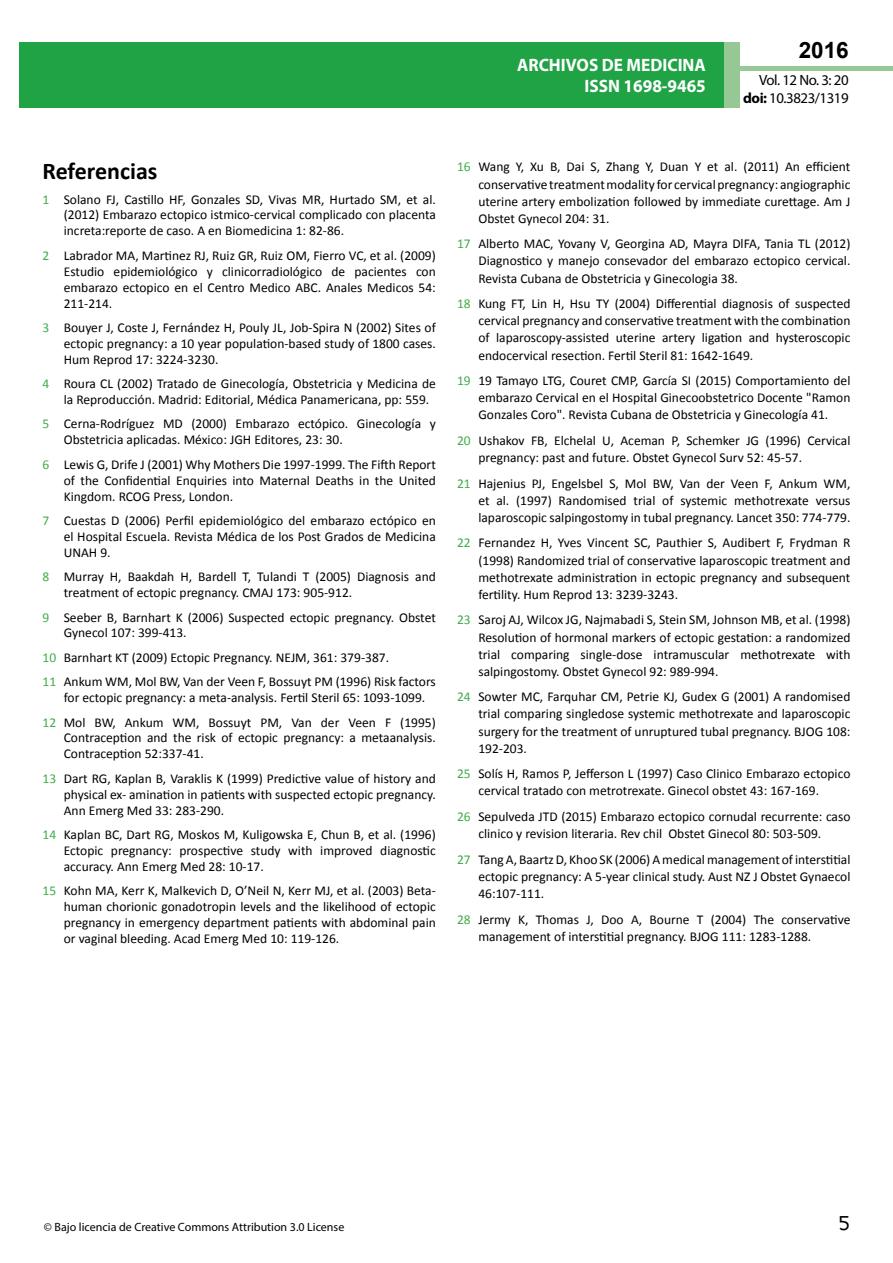
<style>
.page{position:relative;width:893px;height:1263px;background:#fff}
.page>*{position:absolute;margin:0;border:0;box-sizing:border-box;transform-origin:0 0}
.t1{font:25.5px "Tunga";color:#000}
.t2{font:700 24px "Calibri";color:#000}
.t3{font:700 22.5px "Arial";color:#000}
.t4{font:700 18px/21.6px "Myriad Pro";color:#fff;text-align:right;scale:.96 1}
.t5{font:14.85px/17.9px "Myriad Pro";letter-spacing:-.03em;color:#000;text-align:right}
.t6{font:13.5px/17.1px "Calibri";color:#000;text-align:justify}
.t7{font:12px "Myriad Pro";color:#000}
.s1{font-weight:700}
.s2{color:#41ad49}
</style>
<div class="page">
<div style="left:722px;top:66px;width:171px;height:5px;background:#96c996"></div>
<div style="left:19px;top:42px;width:706px;height:66px;background:#1fa345"></div>
<div style="left:725px;top:42px;width:15px;height:66px;background:#96c896"></div>
<h3 class="t4" style="left:517px;top:53px;width:198px">ARCHIVOS DE MEDICINA<br>ISSN 1698-9465</h3>
<h3 class="t3" style="left:799px;top:35px;width:52px">2016</h3>
<p class="t5" style="left:743px;top:71px;width:107px">Vol. 12 No. 3: 20 <span class="s1">doi:</span> 10.3823/1319</p>
<h2 class="t2" style="left:43px;top:156px;width:116px">Referencias</h2>
<p class="t6" style="left:64px;top:191px;width:374px;line-height:15.9px;text-indent:-21px"><span class="s2">1</span> Solano FJ, Castillo HF, Gonzales SD, Vivas MR, Hurtado SM, et al. (2012) Embarazo ectopico istmico-cervical complicado con placenta increta:reporte de caso. A en Biomedicina 1: 82-86.</p>
<p class="t6" style="left:64px;top:247px;width:374px;line-height:15.9px;text-indent:-21px"><span class="s2">2</span> Labrador MA, Martinez RJ, Ruiz GR, Ruiz OM, Fierro VC, et al. (2009)<br>Estudio epidemiológico y clinicorradiológico de pacientes con embarazo ectopico en el Centro Medico ABC. Anales Medicos 54:<br>211-214.</p>
<p class="t6" style="left:64px;top:320px;width:374px;line-height:15.9px;text-indent:-21px"><span class="s2">3</span> Bouyer J, Coste J, Fernández H, Pouly JL, Job-Spira N (2002) Sites of ectopic pregnancy: a 10 year population-based study of 1800 cases.<br>Hum Reprod 17: 3224-3230.</p>
<p class="t6" style="left:64px;top:376px;width:374px;line-height:15.9px;text-indent:-21px"><span class="s2">4</span> Roura CL (2002) Tratado de Ginecología, Obstetricia y Medicina de la Reproducción. Madrid: Editorial, Médica Panamericana, pp: 559.</p>
<p class="t6" style="left:64px;top:416px;width:374px;line-height:15.9px;text-indent:-21px"><span class="s2">5</span> Cerna-Rodríguez MD (2000) Embarazo ectópico. Ginecología y<br>Obstetricia aplicadas. México: JGH Editores, 23: 30.</p>
<p class="t6" style="left:64px;top:456px;width:374px;line-height:15.9px;text-indent:-21px"><span class="s2">6</span> Lewis G, Drife J (2001) Why Mothers Die 1997-1999. The Fifth Report of the Confidential Enquiries into Maternal Deaths in the United Kingdom. RCOG Press, London.</p>
<p class="t6" style="left:64px;top:513px;width:374px;line-height:15.9px;text-indent:-21px"><span class="s2">7</span> Cuestas D (2006) Perfil epidemiológico del embarazo ectópico en el Hospital Escuela. Revista Médica de los Post Grados de Medicina UNAH 9.</p>
<p class="t6" style="left:64px;top:569px;width:374px;line-height:15.9px;text-indent:-21px"><span class="s2">8</span> Murray H, Baakdah H, Bardell T, Tulandi T (2005) Diagnosis and treatment of ectopic pregnancy. CMAJ 173: 905-912.</p>
<p class="t6" style="left:64px;top:609px;width:374px;line-height:15.9px;text-indent:-21px"><span class="s2">9</span> Seeber B, Barnhart K (2006) Suspected ectopic pregnancy. Obstet<br>Gynecol 107: 399-413.</p>
<p class="t6" style="left:43px;top:645px;width:395px;line-height:24.5px"><span class="s2">10</span> Barnhart KT (2009) Ectopic Pregnancy. NEJM, 361: 379-387.<br><span class="s2">11</span> Ankum WM, Mol BW, Van der Veen F, Bossuyt PM (1996) Risk factors</p>
<p class="t6" style="left:43px;top:685px;width:395px;line-height:24.5px;text-indent:21px">for ectopic pregnancy: a meta-analysis. Fertil Steril 65: 1093-1099.<br><span class="s2">12</span> Mol BW, Ankum WM, Bossuyt PM, Van der Veen F (1995)</p>
<p class="t6" style="left:64px;top:730px;width:374px;line-height:15.9px">Contraception and the risk of ectopic pregnancy: a metaanalysis.<br>Contraception 52:337-41.</p>
<p class="t6" style="left:64px;top:770px;width:374px;line-height:15.9px;text-indent:-21px"><span class="s2">13</span> Dart RG, Kaplan B, Varaklis K (1999) Predictive value of history and physical ex- amination in patients with suspected ectopic pregnancy.<br>Ann Emerg Med 33: 283-290.</p>
<p class="t6" style="left:64px;top:827px;width:374px;line-height:15.9px;text-indent:-21px"><span class="s2">14</span> Kaplan BC, Dart RG, Moskos M, Kuligowska E, Chun B, et al. (1996)<br>Ectopic pregnancy: prospective study with improved diagnostic accuracy. Ann Emerg Med 28: 10-17.</p>
<p class="t6" style="left:64px;top:883px;width:374px;line-height:15.9px;text-indent:-21px"><span class="s2">15</span> Kohn MA, Kerr K, Malkevich D, O’Neil N, Kerr MJ, et al. (2003) Beta&shy;human chorionic gonadotropin levels and the likelihood of ectopic pregnancy in emergency department patients with abdominal pain or vaginal bleeding. Acad Emerg Med 10: 119-126.</p>
<p class="t6" style="left:478px;top:158px;width:374px;text-indent:-21px"><span class="s2">16</span> Wang Y, Xu B, Dai S, Zhang Y, Duan Y et al. (2011) An efficient conservative treatment modality for cervical pregnancy: angiographic uterine artery embolization followed by immediate curettage. Am J Obstet Gynecol 204: 31.</p>
<p class="t6" style="left:478px;top:235px;width:374px;text-indent:-21px"><span class="s2">17</span> Alberto MAC, Yovany V, Georgina AD, Mayra DlFA, Tania TL (2012)<br>Diagnostico y manejo consevador del embarazo ectopico cervical.<br>Revista Cubana de Obstetricia y Ginecologia 38.</p>
<p class="t6" style="left:478px;top:295px;width:374px;text-indent:-21px"><span class="s2">18</span> Kung FT, Lin H, Hsu TY (2004) Differential diagnosis of suspected cervical pregnancy and conservative treatment with the combination of laparoscopy-assisted uterine artery ligation and hysteroscopic endocervical resection. Fertil Steril 81: 1642-1649.</p>
<p class="t6" style="left:478px;top:372px;width:374px;text-indent:-21px"><span class="s2">19</span> 19 Tamayo LTG, Couret CMP, García SI (2015) Comportamiento del embarazo Cervical en el Hospital Ginecoobstetrico Docente "Ramon Gonzales Coro". Revista Cubana de Obstetricia y Ginecología 41.</p>
<p class="t6" style="left:478px;top:432px;width:374px;text-indent:-21px"><span class="s2">20</span> Ushakov FB, Elchelal U, Aceman P, Schemker JG (1996) Cervical pregnancy: past and future. Obstet Gynecol Surv 52: 45-57.</p>
<p class="t6" style="left:478px;top:475px;width:374px;text-indent:-21px"><span class="s2">21</span> Hajenius PJ, Engelsbel S, Mol BW, Van der Veen F, Ankum WM, et al. (1997) Randomised trial of systemic methotrexate versus laparoscopic salpingostomy in tubal pregnancy. Lancet 350: 774-779.</p>
<p class="t6" style="left:478px;top:534px;width:374px;text-indent:-21px"><span class="s2">22</span> Fernandez H, Yves Vincent SC, Pauthier S, Audibert F, Frydman R (1998) Randomized trial of conservative laparoscopic treatment and methotrexate administration in ectopic pregnancy and subsequent fertility. Hum Reprod 13: 3239-3243.</p>
<p class="t6" style="left:478px;top:611px;width:374px;text-indent:-21px"><span class="s2">23</span> Saroj AJ, Wilcox JG, Najmabadi S, Stein SM, Johnson MB, et al. (1998)<br>Resolution of hormonal markers of ectopic gestation: a randomized trial comparing single-dose intramuscular methotrexate with salpingostomy. Obstet Gynecol 92: 989-994.</p>
<p class="t6" style="left:478px;top:688px;width:374px;text-indent:-21px"><span class="s2">24</span> Sowter MC, Farquhar CM, Petrie KJ, Gudex G (2001) A randomised trial comparing singledose systemic methotrexate and laparoscopic surgery for the treatment of unruptured tubal pregnancy. BJOG 108:<br>192-203.</p>
<p class="t6" style="left:478px;top:765px;width:374px;text-indent:-21px"><span class="s2">25</span> Solís H, Ramos P, Jefferson L (1997) Caso Clinico Embarazo ectopico cervical tratado con metrotrexate. Ginecol obstet 43: 167-169.</p>
<p class="t6" style="left:457px;top:808px;width:395px;text-align:center"><span class="s2">26</span> Sepulveda JTD (2015) Embarazo ectopico cornudal recurrente: caso clinico y revision literaria. Rev chil Obstet Ginecol 80: 503-509.</p>
<p class="t6" style="left:478px;top:851px;width:374px;text-indent:-21px"><span class="s2">27</span> Tang A, Baartz D, Khoo SK (2006) A medical management of interstitial ectopic pregnancy: A 5-year clinical study. Aust NZ J Obstet Gynaecol 46:107-111.</p>
<p class="t6" style="left:478px;top:910px;width:374px;text-indent:-21px"><span class="s2">28</span> Jermy K, Thomas J, Doo A, Bourne T (2004) The conservative management of interstitial pregnancy. BJOG 111: 1283-1288.</p>
<p class="t7" style="left:44px;top:1220px;width:302px">© Bajo licencia de Creative Commons Attribution 3.0 License</p>
<h1 class="t1" style="left:839px;top:1206px;width:13px">5</h1>
</div>
